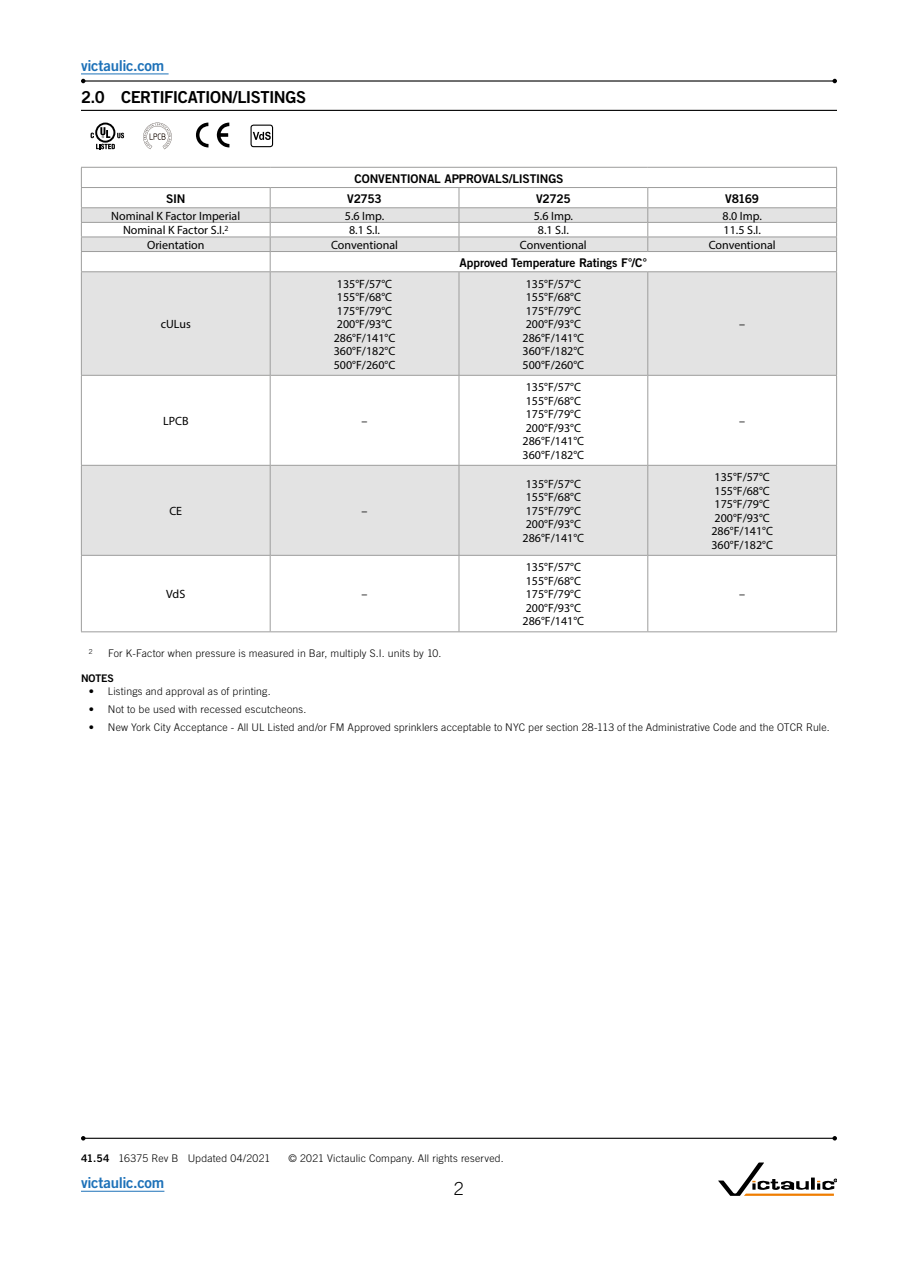
<style>
.page{position:relative;width:918px;height:1263px;background:#fff}
.page>*{position:absolute;margin:0;border:0;box-sizing:border-box;transform-origin:0 0}
.t1{font:300 18px "Trade Gothic LT Std";color:#000}
.t2{font:16.5px "Trade Gothic LT Std Bd 2";letter-spacing:-.035em;color:#000}
.t3{font:15px "Trade Gothic LT Std Bd 2";letter-spacing:-.02em;color:#1d71b8}
.t4{font:12px/13.5px "Myriad Pro";color:#000}
.t5{font:12px "Trade Gothic LT Std Bd 2";letter-spacing:-.01em;color:#000}
.t6{font:300 10.5px "Trade Gothic LT Std";letter-spacing:.015em;color:#000}
.t7{font:10.5px "Trade Gothic LT Std Bd 2";letter-spacing:-.005em;color:#000}
.t8{font:300 6.9px "Trade Gothic LT Std";color:#000}
.s1{font-family:"Trade Gothic LT Std Bd 2";font-weight:400}
</style>
<div class="page">
<hr style="left:81px;top:1191px;width:83px;height:1px;background:#1d71b8">
<hr style="left:81px;top:110px;width:756px;height:1px;background:#000">
<svg style="left:117px;top:133px;width:7px;height:5px"></svg>
<div style="left:95px;top:123px;width:20px;height:20px;border:2px solid #000;border-radius:50%"></div>
<svg style="left:91px;top:133px;width:3px;height:5px"></svg>
<svg style="left:100px;top:127px;width:10px;height:11px"></svg>
<svg style="left:96px;top:144px;width:19px;height:5px"></svg>
<svg style="left:143px;top:123px;width:29px;height:26px"></svg>
<svg style="left:196px;top:123px;width:13px;height:24px"></svg>
<svg style="left:217px;top:123px;width:12px;height:24px"></svg>
<div style="left:251px;top:125px;width:22px;height:22px;border:1px solid #000;border-radius:2px"></div>
<svg style="left:253px;top:132px;width:18px;height:8px"></svg>
<svg style="left:82px;top:208px;width:754px;height:347px;fill:#e3e3e3"></svg>
<svg style="left:459px;top:188px;width:1px;height:63px"></svg>
<svg style="left:647px;top:188px;width:1px;height:63px"></svg>
<hr style="left:81px;top:631px;width:189px;height:1px;background:#9d9d9c">
<hr style="left:270px;top:631px;width:189px;height:1px;background:#9d9d9c">
<hr style="left:648px;top:631px;width:189px;height:1px;background:#9d9d9c">
<hr style="left:81px;top:167px;width:189px;height:1px;background:#9d9d9c">
<hr style="left:270px;top:167px;width:189px;height:1px;background:#9d9d9c">
<hr style="left:459px;top:167px;width:189px;height:1px;background:#9d9d9c">
<hr style="left:648px;top:167px;width:189px;height:1px;background:#9d9d9c">
<hr style="left:81px;top:271px;width:189px;height:1px;background:#9d9d9c">
<hr style="left:81px;top:272px;width:1px;height:103px;background:#9d9d9c">
<hr style="left:81px;top:375px;width:189px;height:1px;background:#9d9d9c">
<hr style="left:81px;top:376px;width:1px;height:89px;background:#9d9d9c">
<hr style="left:81px;top:465px;width:189px;height:1px;background:#9d9d9c">
<hr style="left:81px;top:466px;width:1px;height:89px;background:#9d9d9c">
<hr style="left:81px;top:555px;width:189px;height:1px;background:#9d9d9c">
<hr style="left:81px;top:556px;width:1px;height:75px;background:#9d9d9c">
<hr style="left:270px;top:272px;width:1px;height:103px;background:#9d9d9c">
<hr style="left:459px;top:272px;width:1px;height:103px;background:#9d9d9c">
<hr style="left:647px;top:272px;width:1px;height:103px;background:#9d9d9c">
<hr style="left:836px;top:272px;width:1px;height:103px;background:#9d9d9c">
<hr style="left:270px;top:375px;width:189px;height:1px;background:#9d9d9c">
<hr style="left:270px;top:376px;width:1px;height:89px;background:#9d9d9c">
<hr style="left:648px;top:375px;width:189px;height:1px;background:#9d9d9c">
<hr style="left:836px;top:376px;width:1px;height:89px;background:#9d9d9c">
<hr style="left:270px;top:465px;width:189px;height:1px;background:#9d9d9c">
<hr style="left:270px;top:466px;width:1px;height:89px;background:#9d9d9c">
<hr style="left:270px;top:555px;width:189px;height:1px;background:#9d9d9c">
<hr style="left:270px;top:556px;width:1px;height:75px;background:#9d9d9c">
<hr style="left:836px;top:556px;width:1px;height:75px;background:#9d9d9c">
<hr style="left:459px;top:375px;width:189px;height:1px;background:#9d9d9c">
<hr style="left:459px;top:376px;width:1px;height:89px;background:#9d9d9c">
<hr style="left:647px;top:376px;width:1px;height:89px;background:#9d9d9c">
<hr style="left:648px;top:465px;width:189px;height:1px;background:#9d9d9c">
<hr style="left:836px;top:466px;width:1px;height:89px;background:#9d9d9c">
<hr style="left:648px;top:555px;width:189px;height:1px;background:#9d9d9c">
<hr style="left:459px;top:465px;width:189px;height:1px;background:#9d9d9c">
<hr style="left:459px;top:466px;width:1px;height:89px;background:#9d9d9c">
<hr style="left:647px;top:466px;width:1px;height:89px;background:#9d9d9c">
<hr style="left:459px;top:555px;width:189px;height:1px;background:#9d9d9c">
<hr style="left:459px;top:556px;width:1px;height:75px;background:#9d9d9c">
<hr style="left:647px;top:556px;width:1px;height:75px;background:#9d9d9c">
<hr style="left:459px;top:631px;width:189px;height:1px;background:#9d9d9c">
<hr style="left:81px;top:187px;width:189px;height:1px;background:#9d9d9c">
<hr style="left:270px;top:187px;width:189px;height:1px;background:#9d9d9c">
<hr style="left:459px;top:187px;width:189px;height:1px;background:#9d9d9c">
<hr style="left:648px;top:187px;width:189px;height:1px;background:#9d9d9c">
<hr style="left:81px;top:207px;width:189px;height:1px;background:#9d9d9c">
<hr style="left:270px;top:207px;width:189px;height:1px;background:#9d9d9c">
<hr style="left:459px;top:207px;width:189px;height:1px;background:#9d9d9c">
<hr style="left:648px;top:207px;width:189px;height:1px;background:#9d9d9c">
<hr style="left:81px;top:222px;width:189px;height:1px;background:#9d9d9c">
<hr style="left:270px;top:222px;width:189px;height:1px;background:#9d9d9c">
<hr style="left:459px;top:222px;width:189px;height:1px;background:#9d9d9c">
<hr style="left:648px;top:222px;width:189px;height:1px;background:#9d9d9c">
<hr style="left:81px;top:237px;width:189px;height:1px;background:#9d9d9c">
<svg style="left:81px;top:168px;width:1px;height:103px"></svg>
<hr style="left:270px;top:237px;width:189px;height:1px;background:#9d9d9c">
<hr style="left:459px;top:237px;width:189px;height:1px;background:#9d9d9c">
<hr style="left:648px;top:237px;width:189px;height:1px;background:#9d9d9c">
<hr style="left:81px;top:251px;width:189px;height:1px;background:#9d9d9c">
<hr style="left:270px;top:251px;width:189px;height:1px;background:#9d9d9c">
<svg style="left:270px;top:188px;width:1px;height:83px"></svg>
<hr style="left:459px;top:251px;width:189px;height:1px;background:#9d9d9c">
<hr style="left:648px;top:251px;width:189px;height:1px;background:#9d9d9c">
<svg style="left:836px;top:168px;width:1px;height:103px"></svg>
<hr style="left:270px;top:271px;width:189px;height:1px;background:#9d9d9c">
<hr style="left:459px;top:271px;width:189px;height:1px;background:#9d9d9c">
<hr style="left:648px;top:271px;width:189px;height:1px;background:#9d9d9c">
<hr style="left:83px;top:80px;width:752px;height:2px;background:#000">
<svg style="left:81px;top:79px;width:5px;height:4px"></svg>
<svg style="left:832px;top:79px;width:5px;height:4px"></svg>
<hr style="left:81px;top:74px;width:88px;height:1px;background:#1d71b8">
<hr style="left:83px;top:1138px;width:752px;height:1px;background:#000">
<svg style="left:81px;top:1136px;width:5px;height:4px"></svg>
<svg style="left:832px;top:1136px;width:5px;height:4px"></svg>
<svg style="left:718px;top:1162px;width:119px;height:33px"></svg>
<p class="t3" style="left:81px;top:56px;width:85px">victaulic.com</p>
<h2 class="t2" style="left:81px;top:87px;width:227px">2.0 CERTIFICATION/LISTINGS</h2>
<p class="t5" style="left:354px;top:171px;width:211px">CONVENTIONAL APPROVALS/LISTINGS</p>
<p class="t5" style="left:166px;top:192px;width:21px">SIN</p>
<p class="t5" style="left:347px;top:192px;width:36px">V2753</p>
<p class="t5" style="left:536px;top:192px;width:36px">V2725</p>
<p class="t5" style="left:725px;top:192px;width:36px">V8169</p>
<p class="t4" style="left:111px;top:209px;width:130px">Nominal K Factor Imperial</p>
<p class="t4" style="left:345px;top:209px;width:41px">5.6 Imp.</p>
<p class="t4" style="left:534px;top:209px;width:41px">5.6 Imp.</p>
<p class="t4" style="left:723px;top:209px;width:41px">8.0 Imp.</p>
<p class="t4" style="left:123px;top:223px;width:107px">Nominal K Factor S.I.<sup>2</sup></p>
<p class="t4" style="left:349px;top:223px;width:33px">8.1 S.I.</p>
<p class="t4" style="left:538px;top:223px;width:33px">8.1 S.I.</p>
<p class="t4" style="left:724px;top:223px;width:39px">11.5 S.I.</p>
<p class="t4" style="left:147px;top:238px;width:59px">Orientation</p>
<p class="t4" style="left:331px;top:238px;width:68px">Conventional</p>
<p class="t4" style="left:520px;top:238px;width:68px">Conventional</p>
<p class="t4" style="left:709px;top:238px;width:68px">Conventional</p>
<p class="t5" style="left:460px;top:256px;width:189px">Approved Temperature Ratings F°/C°</p>
<p class="t4" style="left:161px;top:317px;width:31px">cULus</p>
<p class="t4" style="left:334px;top:277px;width:63px">135°F/57°C<br>155°F/68°C<br>175°F/79°C<br>200°F/93°C<br>286°F/141°C<br>360°F/182°C<br>500°F/260°C</p>
<p class="t4" style="left:523px;top:277px;width:63px">135°F/57°C<br>155°F/68°C<br>175°F/79°C<br>200°F/93°C<br>286°F/141°C<br>360°F/182°C<br>500°F/260°C</p>
<p class="t4" style="left:163px;top:414px;width:27px">LPCB</p>
<p class="t4" style="left:362px;top:414px;width:7px">–</p>
<p class="t4" style="left:523px;top:380px;width:63px">135°F/57°C<br>155°F/68°C<br>175°F/79°C<br>200°F/93°C<br>286°F/141°C<br>360°F/182°C</p>
<p class="t4" style="left:739px;top:317px;width:7px">–</p>
<p class="t4" style="left:739px;top:414px;width:7px">–</p>
<p class="t4" style="left:169px;top:504px;width:14px">CE</p>
<p class="t4" style="left:362px;top:504px;width:7px">–</p>
<p class="t4" style="left:166px;top:587px;width:20px">VdS</p>
<p class="t4" style="left:362px;top:587px;width:7px">–</p>
<p class="t4" style="left:523px;top:477px;width:63px">135°F/57°C<br>155°F/68°C<br>175°F/79°C<br>200°F/93°C<br>286°F/141°C</p>
<p class="t4" style="left:711px;top:470px;width:63px">135°F/57°C<br>155°F/68°C<br>175°F/79°C<br>200°F/93°C<br>286°F/141°C<br>360°F/182°C</p>
<p class="t4" style="left:523px;top:560px;width:63px">135°F/57°C<br>155°F/68°C<br>175°F/79°C<br>200°F/93°C<br>286°F/141°C</p>
<p class="t4" style="left:739px;top:587px;width:7px">–</p>
<p class="t8" style="left:89px;top:648px;width:5px">2</p>
<p class="t6" style="left:108px;top:647px;width:335px">For K-Factor when pressure is measured in Bar, multiply S.I. units by 10.</p>
<p class="t7" style="left:81px;top:671px;width:35px">NOTES</p>
<p class="t6" style="left:89px;top:685px;width:183px">• Listings and approval as of printing.</p>
<p class="t6" style="left:89px;top:703px;width:219px">• Not to be used with recessed escutcheons.</p>
<p class="t6" style="left:89px;top:721px;width:742px">• New York City Acceptance - All UL Listed and/or FM Approved sprinklers acceptable to NYC per section 28-113 of the Administrative Code and the OTCR Rule.</p>
<p class="t6" style="left:81px;top:1152px;width:191px"><span class="s1">41.54</span> 16375 Rev B Updated 04/2021</p>
<p class="t6" style="left:289px;top:1152px;width:217px">© 2021 Victaulic Company. All rights reserved.</p>
<p class="t3" style="left:81px;top:1173px;width:85px">victaulic.com</p>
<h1 class="t1" style="left:454px;top:1178px;width:12px">2</h1>
</div>
